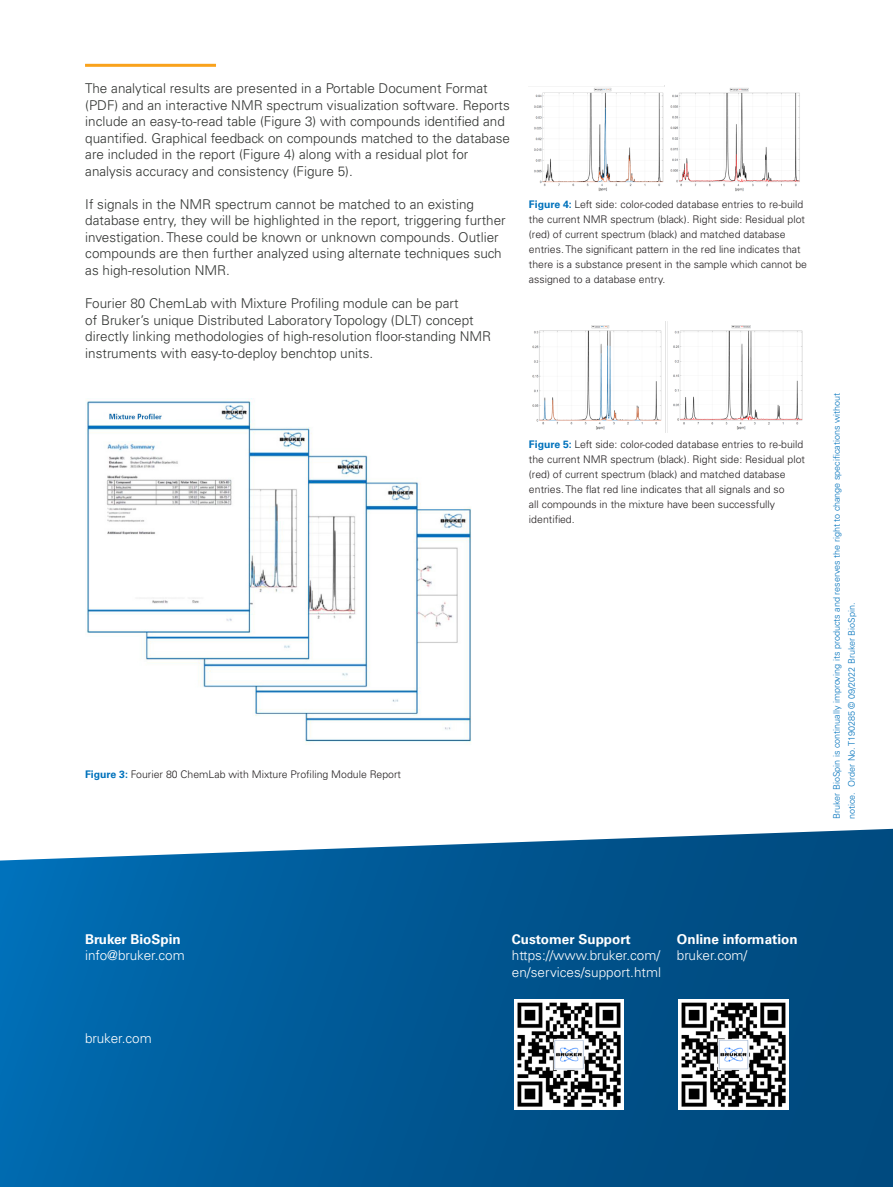
<style>
.page{position:relative;width:893px;height:1187px;background:#fff}
.page>*{position:absolute;margin:0;border:0;box-sizing:border-box;transform-origin:0 0}
.t1{font:300 13.5px/16.5px "Univers LT Std";color:#313331}
.Body_Content_white{font:300 13.5px/16.5px "Univers LT Std";color:#fff}
.Body_Content_white-2{font:700 13.5px/16.5px "Univers LT Std";color:#fff}
.Caption_Headline{font:300 10.5px/15px "Univers LT Std";color:#231f20}
.Brochure_Copyright{font:300 9px/15px "Univers LT Std";color:#0072bc}
.s1{font-weight:700;color:#0072bc}
.s2{font-weight:700}
.s3{font-weight:300}
</style>
<div class="page">
<img style="left:534px;top:86px;width:266px;height:106px">
<img style="left:532px;top:321px;width:271px;height:111px">
<img style="left:86px;top:399px;width:385px;height:344px">
<hr style="left:85px;top:64px;width:131px;height:3px;background:#f9a21c">
<svg style="left:0;top:828px;width:893px;height:358px;background:#0d609a"></svg>
<img style="left:514px;top:999px;width:110px;height:110px">
<img style="left:679px;top:999px;width:110px;height:110px">
<p class="t1" style="left:85px;top:80px;width:426px">The analytical results are presented in a Portable Document Format (PDF) and an interactive NMR spectrum visualization software. Reports include an easy-to-read table (Figure 3) with compounds identified and quantified. Graphical feedback on compounds matched to the database are included in the report (Figure 4) along with a residual plot for analysis accuracy and consistency (Figure 5).</p>
<p class="t1" style="left:85px;top:196px;width:422px">If signals in the NMR spectrum cannot be matched to an existing database entry, they will be highlighted in the report, triggering further investigation. These could be known or unknown compounds. Outlier compounds are then further analyzed using alternate techniques such as high-resolution NMR.</p>
<p class="t1" style="left:85px;top:295px;width:408px">Fourier 80 ChemLab with Mixture Profiling module can be part<br>of Bruker’s unique Distributed Laboratory Topology (DLT) concept directly linking methodologies of high-resolution floor-standing NMR instruments with easy-to-deploy benchtop units.</p>
<p class="Caption_Headline" style="left:529px;top:197px;width:280px"><span class="s1">Figure 4:</span> Left side: color-coded database entries to re-build the current NMR spectrum (black). Right side: Residual plot (red) of current spectrum (black) and matched database entries. The significant pattern in the red line indicates that there is a substance present in the sample which cannot be assigned to a database entry.</p>
<p class="Caption_Headline" style="left:529px;top:437px;width:278px"><span class="s1">Figure 5:</span> Left side: color-coded database entries to re-build the current NMR spectrum (black). Right side: Residual plot (red) of current spectrum (black) and matched database entries. The flat red line indicates that all signals and so<br>all compounds in the mixture have been successfully identified.</p>
<p class="Caption_Headline" style="left:85px;top:766px;width:318px"><span class="s1">Figure 3:</span> Fourier 80 ChemLab with Mixture Profiling Module Report</p>
<p class="Brochure_Copyright" style="left:829px;top:819px;width:428px;rotate:-90deg">Bruker BioSpin is continually improving its products and reserves the right to change specifications without notice. Order No. T190285 © 09/2022 Bruker BioSpin.</p>
<p class="Body_Content_white" style="left:85px;top:930px;width:101px"><span class="s2">Bruker BioSpin </span>info@bruker.com</p>
<p class="Body_Content_white" style="left:85px;top:1029px;width:68px">bruker.com</p>
<p class="Body_Content_white" style="left:512px;top:930px;width:151px"><span class="s2">Customer Support </span>https://www.bruker.com/ en/services/support.html</p>
<p class="Body_Content_white-2" style="left:677px;top:930px;width:122px">Online information <span class="s3">bruker.com/</span></p>
</div>
